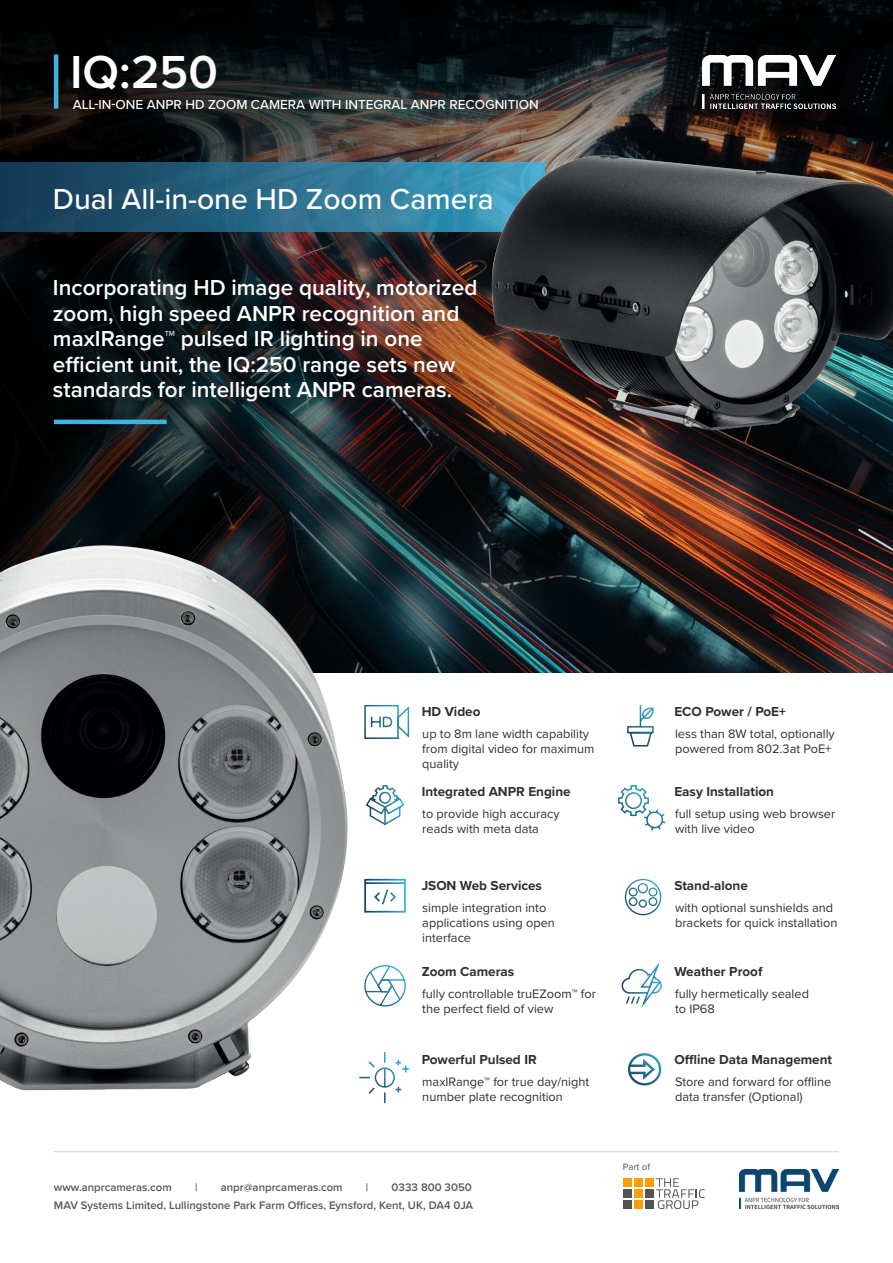
<style>
.page{position:relative;width:893px;height:1263px;background:#fff}
.page>*{position:absolute;margin:0;border:0;box-sizing:border-box;transform-origin:0 0}
.t1{font:600 48px "Proxima Nova";color:#fff}
.t2{font:500 30px "Proxima Nova";color:#fff}
.t3{font:600 22.5px/25.5px "Proxima Nova";color:#fff}
.t4{font:700 13.5px "Proxima Nova";color:#312f30}
.t5{font:500 13.5px "Proxima Nova";color:#fff}
.t6{font:12.75px/15px "Proxima Nova";color:#312f30}
.t7{font:600 11.25px "Proxima Nova";color:#57585a}
.t8{font:9.6px "Proxima Nova";color:#535353}
</style>
<div class="page">
<img style="left:591px;top:478px;width:302px;height:195px">
<svg style="left:370px;top:965px;width:36px;height:42px"></svg>
<svg style="left:591px;top:0;width:302px;height:103px;fill:#030609"></svg>
<img style="left:0;top:0;width:591px;height:673px">
<hr style="left:54px;top:54px;width:4px;height:55px;background:#3cb3e0">
<hr style="left:54px;top:420px;width:113px;height:4px;background:#3cb3e0">
<svg style="left:0;top:162px;width:475px;height:70px"></svg>
<img style="left:702px;top:55px;width:134px;height:48px">
<div style="left:623px;top:1178px;width:8px;height:9px;background:#fc9e00"></div>
<div style="left:634px;top:1178px;width:8px;height:9px;background:#fc9e00"></div>
<div style="left:645px;top:1178px;width:8px;height:9px;background:#fc9e00"></div>
<div style="left:623px;top:1189px;width:8px;height:9px;background:#535353"></div>
<div style="left:634px;top:1189px;width:8px;height:9px;background:#fc9e00"></div>
<div style="left:645px;top:1189px;width:8px;height:9px;background:#535353"></div>
<div style="left:623px;top:1200px;width:8px;height:9px;background:#535353"></div>
<div style="left:634px;top:1200px;width:8px;height:9px;background:#fc9e00"></div>
<div style="left:645px;top:1200px;width:8px;height:9px;background:#535353"></div>
<svg style="left:656px;top:1178px;width:49px;height:31px"></svg>
<hr style="left:54px;top:1151px;width:785px;height:1px;background:#d1d2d4">
<img style="left:0;top:524px;width:370px;height:567px">
<svg style="left:363px;top:878px;width:43px;height:35px"></svg>
<svg style="left:365px;top:784px;width:40px;height:42px"></svg>
<svg style="left:627px;top:704px;width:27px;height:43px"></svg>
<img style="left:475px;top:103px;width:418px;height:375px">
<svg style="left:618px;top:785px;width:48px;height:46px"></svg>
<svg style="left:364px;top:704px;width:46px;height:36px"></svg>
<svg style="left:358px;top:1051px;width:52px;height:52px"></svg>
<svg style="left:624px;top:878px;width:38px;height:38px"></svg>
<svg style="left:628px;top:1053px;width:33px;height:32px"></svg>
<svg style="left:621px;top:964px;width:41px;height:44px"></svg>
<img style="left:739px;top:1169px;width:100px;height:40px">
<p class="t1" style="left:70px;top:36px;width:149px">IQ:250</p>
<p class="t5" style="left:73px;top:94px;width:467px">ALL-IN-ONE ANPR HD ZOOM CAMERA WITH INTEGRAL ANPR RECOGNITION</p>
<p class="t2" style="left:53px;top:176px;width:442px">Dual All-in-one HD Zoom Camera</p>
<p class="t3" style="left:53px;top:275px;width:426px">Incorporating HD image quality, motorized zoom, high speed ANPR recognition and maxIRange™ pulsed IR lighting in one efficient unit, the IQ:250 range sets new standards for intelligent ANPR cameras.</p>
<p class="t4" style="left:422px;top:701px;width:60px">HD Video</p>
<p class="t4" style="left:674px;top:701px;width:113px">ECO Power / PoE+</p>
<p class="t6" style="left:422px;top:725px;width:174px">up to 8m lane width capability from digital video for maximum quality</p>
<p class="t6" style="left:675px;top:725px;width:161px">less than 8W total, optionally</p>
<p class="t6" style="left:675px;top:740px;width:158px">powered from 802.3at PoE+</p>
<p class="t4" style="left:422px;top:781px;width:150px">Integrated ANPR Engine</p>
<p class="t4" style="left:674px;top:781px;width:101px">Easy Installation</p>
<p class="t6" style="left:422px;top:805px;width:139px">to provide high accuracy</p>
<p class="t6" style="left:422px;top:820px;width:118px">reads with meta data</p>
<p class="t6" style="left:675px;top:805px;width:162px">full setup using web browser</p>
<p class="t6" style="left:675px;top:820px;width:81px">with live video</p>
<p class="t4" style="left:422px;top:875px;width:122px">JSON Web Services</p>
<p class="t4" style="left:674px;top:875px;width:75px">Stand-alone</p>
<p class="t6" style="left:422px;top:899px;width:134px">simple integration into applications using open interface</p>
<p class="t6" style="left:675px;top:899px;width:160px">with optional sunshields and</p>
<p class="t6" style="left:675px;top:914px;width:164px">brackets for quick installation</p>
<p class="t4" style="left:422px;top:961px;width:94px">Zoom Cameras</p>
<p class="t4" style="left:674px;top:961px;width:90px">Weather Proof</p>
<p class="t6" style="left:422px;top:985px;width:175px">fully controllable truEZoom™ for the perfect field of view</p>
<p class="t6" style="left:675px;top:985px;width:135px">fully hermetically sealed</p>
<p class="t6" style="left:675px;top:1000px;width:41px">to IP68</p>
<p class="t4" style="left:422px;top:1049px;width:117px">Powerful Pulsed IR</p>
<p class="t4" style="left:674px;top:1049px;width:159px">Offline Data Management</p>
<p class="t6" style="left:422px;top:1073px;width:168px">maxIRange™ for true day/night number plate recognition</p>
<p class="t6" style="left:675px;top:1073px;width:158px">Store and forward for offline</p>
<p class="t6" style="left:675px;top:1088px;width:129px">data transfer (Optional)</p>
<p class="t8" style="left:623px;top:1160px;width:29px">Part of</p>
<p class="t7" style="left:54px;top:1178px;width:119px">www.anprcameras.com</p>
<p class="t7" style="left:195px;top:1178px;width:4px">|</p>
<p class="t7" style="left:221px;top:1178px;width:123px">anpr@anprcameras.com</p>
<p class="t7" style="left:366px;top:1178px;width:4px">|</p>
<p class="t7" style="left:392px;top:1178px;width:82px">0333 800 3050</p>
<p class="t7" style="left:54px;top:1197px;width:421px">MAV Systems Limited, Lullingstone Park Farm Offices, Eynsford, Kent, UK, DA4 0JA</p>
</div>
